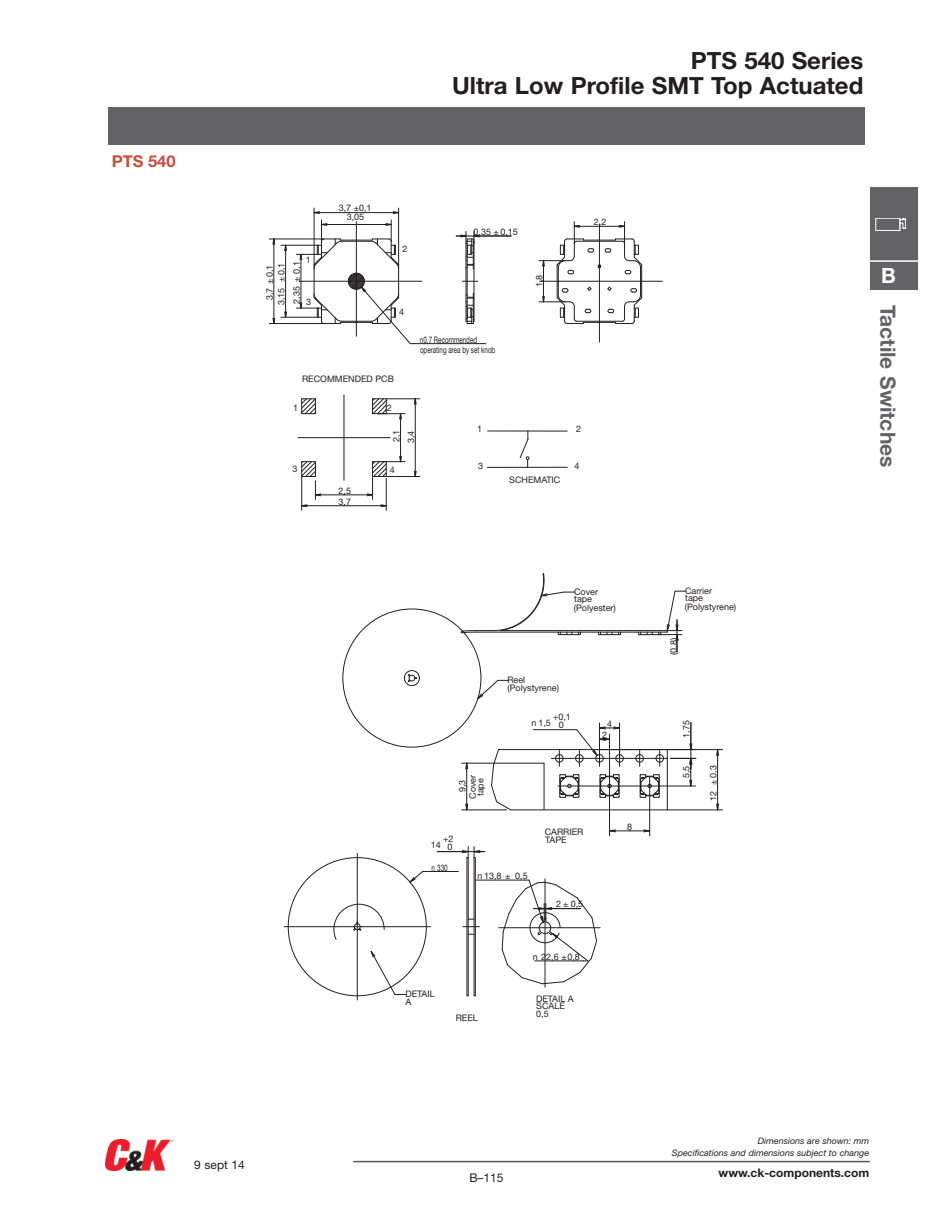
<style>
.page{position:relative;width:945px;height:1229px;background:#fff}
.page>*{position:absolute;margin:0;border:0;box-sizing:border-box;transform-origin:0 0}
.t1{font:700 23.7px/25.2px "Helvetica Neue";color:#231f20;text-align:right}
.t2{font:700 21px "Helvetica Neue";color:#636366}
.t3{font:700 21px "Helvetica Neue";color:#fff}
.t4{font:700 16.35px "Helvetica Neue";color:#cd4b3b}
.t5{font:12px "Helvetica Neue";color:#231f20}
.t6{font:700 11.85px "Helvetica Neue";color:#231f20}
.t7{font:11.85px "Helvetica Neue";color:#231f20}
.t8{font:9px/7.5px "Helvetica Neue";color:#231f20}
.t9{font:9px/10.5px "Helvetica Neue";color:#231f20;scale:.7 1}
.t10{font:italic 8.85px/11.9px "Helvetica Neue";color:#231f20;text-align:right}
</style>
<div class="page">
<hr style="left:353px;top:1160px;width:517px;height:2px;background:#57585a">
<img style="left:106px;top:1139px;width:66px;height:31px">
<div style="left:873px;top:188px;width:45px;height:101px;background:#636366"></div>
<div style="left:870px;top:188px;width:47px;height:101px;background:#636366"></div>
<svg style="left:876px;top:218px;width:30px;height:13px"></svg>
<hr style="left:848px;top:260px;width:70px;height:2px;background:#fff">
<hr style="left:108px;top:107px;width:756px;height:2px;background:#231f20">
<div style="left:109px;top:107px;width:756px;height:38px;background:#636366"></div>
<hr style="left:386px;top:398px;width:34px;height:1px;background:#231f20">
<hr style="left:387px;top:476px;width:33px;height:1px;background:#231f20">
<hr style="left:415px;top:399px;width:1px;height:38px;background:#231f20">
<hr style="left:415px;top:437px;width:1px;height:39px;background:#231f20">
<svg style="left:414px;top:398px;width:3px;height:7px"></svg>
<svg style="left:414px;top:470px;width:3px;height:6px"></svg>
<hr style="left:301px;top:477px;width:1px;height:33px;background:#231f20">
<hr style="left:386px;top:478px;width:1px;height:32px;background:#231f20">
<hr style="left:281px;top:245px;width:37px;height:1px;background:#231f20">
<hr style="left:281px;top:317px;width:37px;height:1px;background:#231f20">
<hr style="left:285px;top:245px;width:1px;height:36px;background:#231f20">
<hr style="left:285px;top:281px;width:1px;height:36px;background:#231f20">
<svg style="left:284px;top:244px;width:3px;height:7px"></svg>
<svg style="left:284px;top:311px;width:3px;height:7px"></svg>
<hr style="left:314px;top:208px;width:1px;height:57px;background:#231f20">
<hr style="left:398px;top:208px;width:1px;height:57px;background:#231f20">
<hr style="left:314px;top:212px;width:42px;height:1px;background:#231f20">
<hr style="left:356px;top:212px;width:43px;height:1px;background:#231f20">
<svg style="left:313px;top:211px;width:7px;height:3px"></svg>
<svg style="left:392px;top:211px;width:7px;height:3px"></svg>
<hr style="left:269px;top:238px;width:55px;height:1px;background:#231f20">
<hr style="left:269px;top:323px;width:55px;height:1px;background:#231f20">
<hr style="left:273px;top:239px;width:1px;height:42px;background:#231f20">
<hr style="left:273px;top:281px;width:1px;height:42px;background:#231f20">
<svg style="left:272px;top:238px;width:4px;height:7px"></svg>
<svg style="left:272px;top:317px;width:4px;height:6px"></svg>
<hr style="left:470px;top:236px;width:41px;height:1px;background:#231f20">
<hr style="left:414px;top:343px;width:72px;height:1px;background:#231f20">
<hr style="left:487px;top:467px;width:80px;height:1px;background:#231f20">
<hr style="left:488px;top:430px;width:79px;height:1px;background:#231f20">
<hr style="left:466px;top:241px;width:1px;height:80px;background:#231f20">
<hr style="left:467px;top:239px;width:1px;height:84px;background:#231f20">
<svg style="left:466px;top:293px;width:8px;height:31px"></svg>
<hr style="left:474px;top:241px;width:1px;height:80px;background:#231f20">
<svg style="left:456px;top:231px;width:24px;height:38px"></svg>
<svg style="left:519px;top:431px;width:10px;height:36px"></svg>
<svg style="left:298px;top:395px;width:107px;height:112px"></svg>
<svg style="left:296px;top:220px;width:126px;height:125px"></svg>
<svg style="left:462px;top:281px;width:16px;height:1px"></svg>
<svg style="left:539px;top:222px;width:123px;height:120px"></svg>
<hr style="left:462px;top:762px;width:32px;height:1px;background:#231f20">
<hr style="left:462px;top:809px;width:45px;height:1px;background:#231f20">
<svg style="left:465px;top:762px;width:4px;height:48px"></svg>
<hr style="left:437px;top:851px;width:34px;height:1px;background:#231f20">
<hr style="left:667px;top:749px;width:56px;height:1px;background:#231f20">
<hr style="left:667px;top:809px;width:56px;height:1px;background:#231f20">
<hr style="left:717px;top:749px;width:1px;height:30px;background:#231f20">
<hr style="left:717px;top:779px;width:1px;height:31px;background:#231f20">
<svg style="left:716px;top:749px;width:3px;height:7px"></svg>
<svg style="left:716px;top:803px;width:3px;height:7px"></svg>
<hr style="left:533px;top:729px;width:40px;height:1px;background:#231f20">
<hr style="left:427px;top:871px;width:31px;height:1px;background:#231f20">
<hr style="left:476px;top:879px;width:49px;height:1px;background:#231f20">
<svg style="left:477px;top:679px;width:31px;height:21px"></svg>
<svg style="left:491px;top:749px;width:21px;height:62px"></svg>
<hr style="left:544px;top:763px;width:1px;height:47px;background:#231f20">
<hr style="left:511px;top:809px;width:156px;height:1px;background:#231f20">
<hr style="left:494px;top:762px;width:50px;height:1px;background:#231f20">
<hr style="left:499px;top:749px;width:168px;height:1px;background:#231f20">
<hr style="left:476px;top:631px;width:191px;height:1px;background:#231f20">
<hr style="left:500px;top:630px;width:167px;height:1px;background:#231f20">
<svg style="left:598px;top:632px;width:23px;height:3px"></svg>
<svg style="left:638px;top:590px;width:48px;height:62px"></svg>
<hr style="left:467px;top:857px;width:1px;height:138px;background:#231f20">
<hr style="left:468px;top:857px;width:1px;height:138px;background:#231f20">
<hr style="left:474px;top:857px;width:1px;height:138px;background:#231f20">
<hr style="left:475px;top:857px;width:1px;height:138px;background:#231f20">
<svg style="left:461px;top:846px;width:24px;height:12px"></svg>
<svg style="left:460px;top:573px;width:121px;height:62px"></svg>
<svg style="left:408px;top:673px;width:9px;height:9px"></svg>
<svg style="left:551px;top:722px;width:145px;height:114px"></svg>
<svg style="left:284px;top:853px;width:147px;height:147px"></svg>
<svg style="left:463px;top:926px;width:17px;height:1px"></svg>
<svg style="left:499px;top:878px;width:101px;height:109px"></svg>
<div style="left:404px;top:670px;width:16px;height:16px;border:1px dashed #231f20;border-radius:50%"></div>
<div style="left:530px;top:912px;width:30px;height:31px;border:1px dashed #231f20;border-radius:50%"></div>
<h3 class="t4" style="left:112px;top:155px;width:65px">PTS 540</h3>
<h1 class="t1" style="left:452px;top:50px;width:413px">PTS 540 Series<br>Ultra Low Profile SMT Top Actuated</h1>
<p class="t8" style="left:306px;top:257px;width:7px">1</p>
<p class="t8" style="left:306px;top:299px;width:7px">3</p>
<p class="t8" style="left:294px;top:303px;width:44px;rotate:-90deg">2,35 ± 0,1</p>
<p class="t8" style="left:278px;top:305px;width:44px;rotate:-90deg">3,15 ± 0,1</p>
<p class="t8" style="left:267px;top:300px;width:37px;rotate:-90deg">3,7 ± 0,1</p>
<p class="t8" style="left:339px;top:205px;width:34px;line-height:8.9px;text-align:center">3,7 ±0,1<br>3,05</p>
<p class="t8" style="left:402px;top:246px;width:7px">2</p>
<p class="t8" style="left:399px;top:309px;width:7px">4</p>
<p class="t8" style="left:302px;top:375px;width:93px">RECOMMENDED PCB</p>
<p class="t8" style="left:293px;top:405px;width:7px">1</p>
<p class="t8" style="left:387px;top:405px;width:7px">2</p>
<p class="t8" style="left:474px;top:229px;width:46px">0,35 ± 0,15</p>
<p class="t9" style="left:420px;top:335px;width:109px">n0,7 Recommended operating area by set knob</p>
<p class="t8" style="left:536px;top:287px;width:14px;rotate:-90deg">1,8</p>
<p class="t8" style="left:390px;top:443px;width:15px;line-height:14.7px;rotate:-90deg">2,1<br>3,4</p>
<p class="t8" style="left:293px;top:465px;width:7px">3</p>
<p class="t8" style="left:390px;top:466px;width:7px">4</p>
<p class="t8" style="left:339px;top:486px;width:14px;line-height:10.8px">2,5<br>3,7</p>
<p class="t8" style="left:477px;top:426px;width:7px">1</p>
<p class="t8" style="left:576px;top:426px;width:7px">2</p>
<p class="t8" style="left:478px;top:463px;width:7px">3</p>
<p class="t8" style="left:575px;top:463px;width:7px">4</p>
<p class="t8" style="left:509px;top:477px;width:53px">SCHEMATIC</p>
<p class="t8" style="left:594px;top:219px;width:14px">2,2</p>
<p class="t8" style="left:574px;top:588px;width:25px">Cover tape</p>
<p class="t8" style="left:574px;top:604px;width:44px">(Polyester)</p>
<p class="t8" style="left:507px;top:676px;width:53px;line-height:8.6px">Reel (Polystyrene)</p>
<p class="t8" style="left:685px;top:588px;width:29px">Carrier tape</p>
<p class="t8" style="left:685px;top:604px;width:53px">(Polystyrene)</p>
<p class="t8" style="left:671px;top:655px;width:19px;rotate:-90deg">(0,8)</p>
<p class="t8" style="left:458px;top:798px;width:25px;line-height:10.4px;text-align:center;rotate:-90deg">9,3<br>Cover</p>
<p class="t8" style="left:477px;top:796px;width:19px;rotate:-90deg">tape</p>
<p class="t8" style="left:431px;top:842px;width:12px">14</p>
<p class="t8" style="left:443px;top:835px;width:12px;line-height:8.2px;text-align:center">+2<br>0</p>
<p class="t8" style="left:532px;top:720px;width:21px">n 1,5</p>
<p class="t8" style="left:553px;top:713px;width:19px;line-height:8.2px;text-align:center">+0,1<br>0</p>
<p class="t8" style="left:545px;top:829px;width:40px">CARRIER<br>TAPE</p>
<p class="t9" style="left:432px;top:863px;width:25px">n 330</p>
<p class="t8" style="left:477px;top:872px;width:52px">n 13,8 ± 0,5</p>
<p class="t8" style="left:556px;top:901px;width:29px">2 ± 0,5</p>
<p class="t8" style="left:533px;top:953px;width:48px">n 22,6 ±0,8</p>
<p class="t8" style="left:405px;top:990px;width:31px">DETAIL<br>A</p>
<p class="t8" style="left:536px;top:995px;width:39px">DETAIL A<br>SCALE<br>0,5</p>
<p class="t8" style="left:456px;top:1014px;width:24px">REEL</p>
<p class="t8" style="left:607px;top:720px;width:7px">4</p>
<p class="t8" style="left:684px;top:737px;width:19px;rotate:-90deg">1,75</p>
<p class="t8" style="left:683px;top:778px;width:14px;rotate:-90deg">5,5</p>
<p class="t8" style="left:602px;top:732px;width:7px">2</p>
<p class="t8" style="left:627px;top:823px;width:7px">8</p>
<p class="t8" style="left:710px;top:801px;width:38px;rotate:-90deg">12 ± 0,3</p>
<h2 class="t3" style="left:881px;top:268px;width:16px">B</h2>
<h2 class="t2" style="left:896px;top:304px;width:164px;rotate:90deg">Tactile Switches</h2>
<h3 class="t7" style="left:194px;top:1160px;width:52px">9 sept 14</h3>
<h3 class="t5" style="left:469px;top:1172px;width:36px">B–115</h3>
<p class="t10" style="left:672px;top:1135px;width:199px">Dimensions are shown: mm<br>Specifications and dimensions subject to change</p>
<h3 class="t6" style="left:719px;top:1168px;width:152px">www.ck-components.com</h3>
</div>
